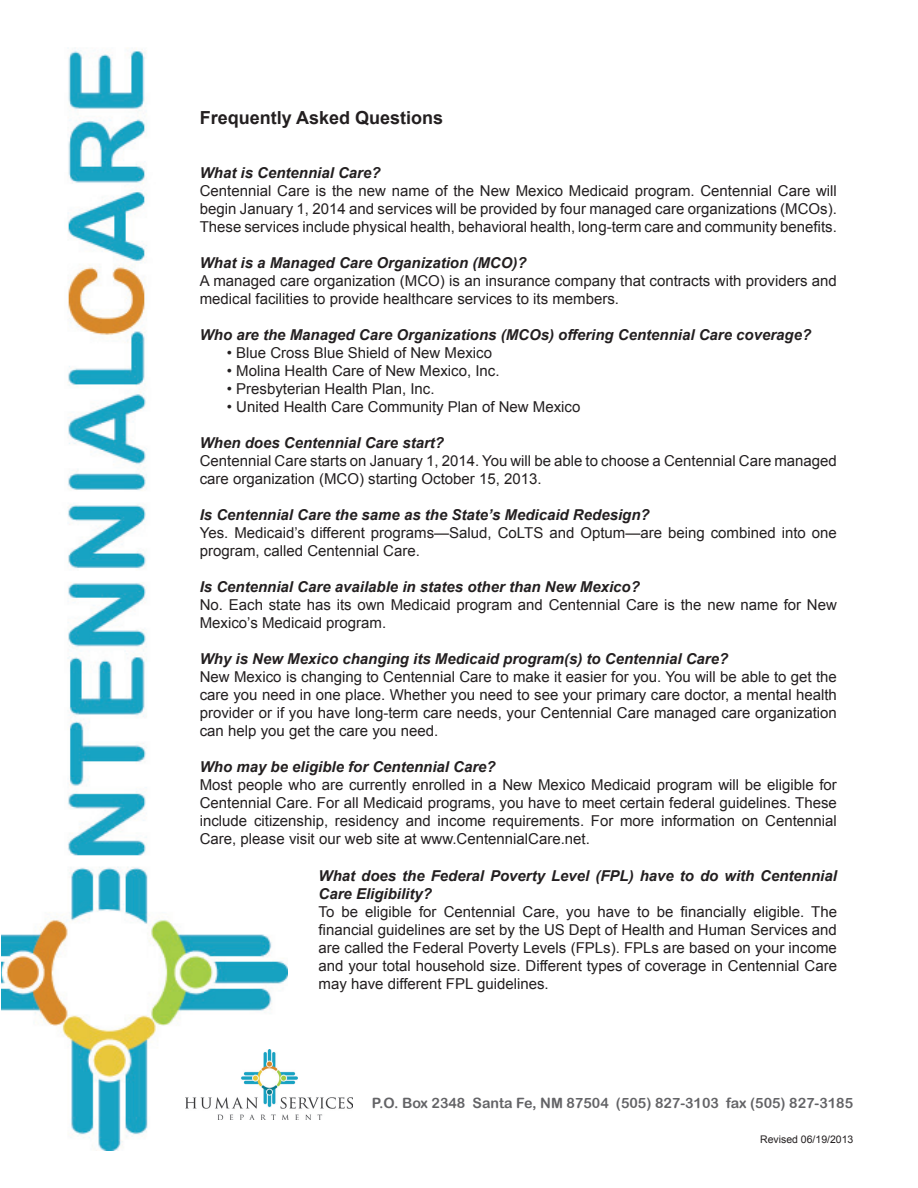
<style>
.page{position:relative;width:918px;height:1188px;background:#fff}
.page>*{position:absolute;margin:0;border:0;box-sizing:border-box;transform-origin:0 0}
.t1{font:700 18px "Arial";color:#231f20}
.t2{font:15px/18px "Arial";color:#231f20;text-align:justify}
.t3{font:italic 700 15px/18px "Arial";color:#231f20}
.t4{font:14.25px "Arial Rounded MT Bold";color:#636366}
.t5{font:10.5px "Arial";color:#231f20}
</style>
<div class="page">
<img style="left:2px;top:48px;width:286px;height:1103px">
<img style="left:186px;top:1050px;width:167px;height:69px">
<p class="t1" style="left:200px;top:106px;width:245px">Frequently Asked Questions</p>
<p class="t3" style="left:200px;top:164px;width:182px">What is Centennial Care?</p>
<p class="t2" style="left:200px;top:182px;width:639px">Centennial Care is the new name of the New Mexico Medicaid program. Centennial Care will begin January 1, 2014 and services will be provided by four managed care organizations (MCOs).<br>These services include physical health, behavioral health, long-term care and community benefits.</p>
<p class="t3" style="left:200px;top:254px;width:328px">What is a Managed Care Organization (MCO)?</p>
<p class="t2" style="left:200px;top:272px;width:639px">A managed care organization (MCO) is an insurance company that contracts with providers and medical facilities to provide healthcare services to its members.</p>
<p class="t3" style="left:200px;top:326px;width:613px">Who are the Managed Care Organizations (MCOs) offering Centennial Care coverage?</p>
<p class="t2" style="left:227px;top:344px;width:267px">• Blue Cross Blue Shield of New Mexico</p>
<p class="t2" style="left:227px;top:362px;width:274px">• Molina Health Care of New Mexico, Inc.</p>
<p class="t2" style="left:227px;top:380px;width:209px">• Presbyterian Health Plan, Inc.</p>
<p class="t2" style="left:227px;top:398px;width:355px">• United Health Care Community Plan of New Mexico</p>
<p class="t3" style="left:200px;top:434px;width:246px">When does Centennial Care start?</p>
<p class="t2" style="left:200px;top:452px;width:639px">Centennial Care starts on January 1, 2014. You will be able to choose a Centennial Care managed care organization (MCO) starting October 15, 2013.</p>
<p class="t3" style="left:200px;top:506px;width:451px">Is Centennial Care the same as the State’s Medicaid Redesign?</p>
<p class="t2" style="left:200px;top:524px;width:639px">Yes. Medicaid’s different programs--—Salud, CoLTS and Optum—are being combined into one program, called Centennial Care.</p>
<p class="t3" style="left:200px;top:578px;width:442px">Is Centennial Care available in states other than New Mexico?</p>
<p class="t2" style="left:200px;top:596px;width:639px">No. Each state has its own Medicaid program and Centennial Care is the new name for New<br>Mexico’s Medicaid program.</p>
<p class="t3" style="left:200px;top:650px;width:530px">Why is New Mexico changing its Medicaid program(s) to Centennial Care?</p>
<p class="t2" style="left:200px;top:668px;width:639px">New Mexico is changing to Centennial Care to make it easier for you. You will be able to get the care you need in one place. Whether you need to see your primary care doctor, a mental health provider or if you have long-term care needs, your Centennial Care managed care organization can help you get the care you need.</p>
<p class="t3" style="left:200px;top:758px;width:297px">Who may be eligible for Centennial Care?</p>
<p class="t2" style="left:200px;top:776px;width:639px">Most people who are currently enrolled in a New Mexico Medicaid program will be eligible for Centennial Care. For all Medicaid programs, you have to meet certain federal guidelines. These include citizenship, residency and income requirements. For more information on Centennial Care, please visit our web site at www.CentennialCare.net.</p>
<p class="t3" style="left:319px;top:868px;width:520px">What does the Federal Poverty Level (FPL) have to do with Centennial<br>Care Eligibility?</p>
<p class="t2" style="left:319px;top:903px;width:520px">To be eligible for Centennial Care, you have to be financially eligible. The financial guidelines are set by the US Dept of Health and Human Services and are called the Federal Poverty Levels (FPLs). FPLs are based on your income and your total household size. Different types of coverage in Centennial Care may have different FPL guidelines.</p>
<p class="t4" style="left:372px;top:1095px;width:483px">P.O. Box 2348 Santa Fe, NM 87504 (505) 827-3103 fax (505) 827-3185</p>
<p class="t5" style="left:760px;top:1133px;width:95px">Revised 06/19/2013</p>
</div>
